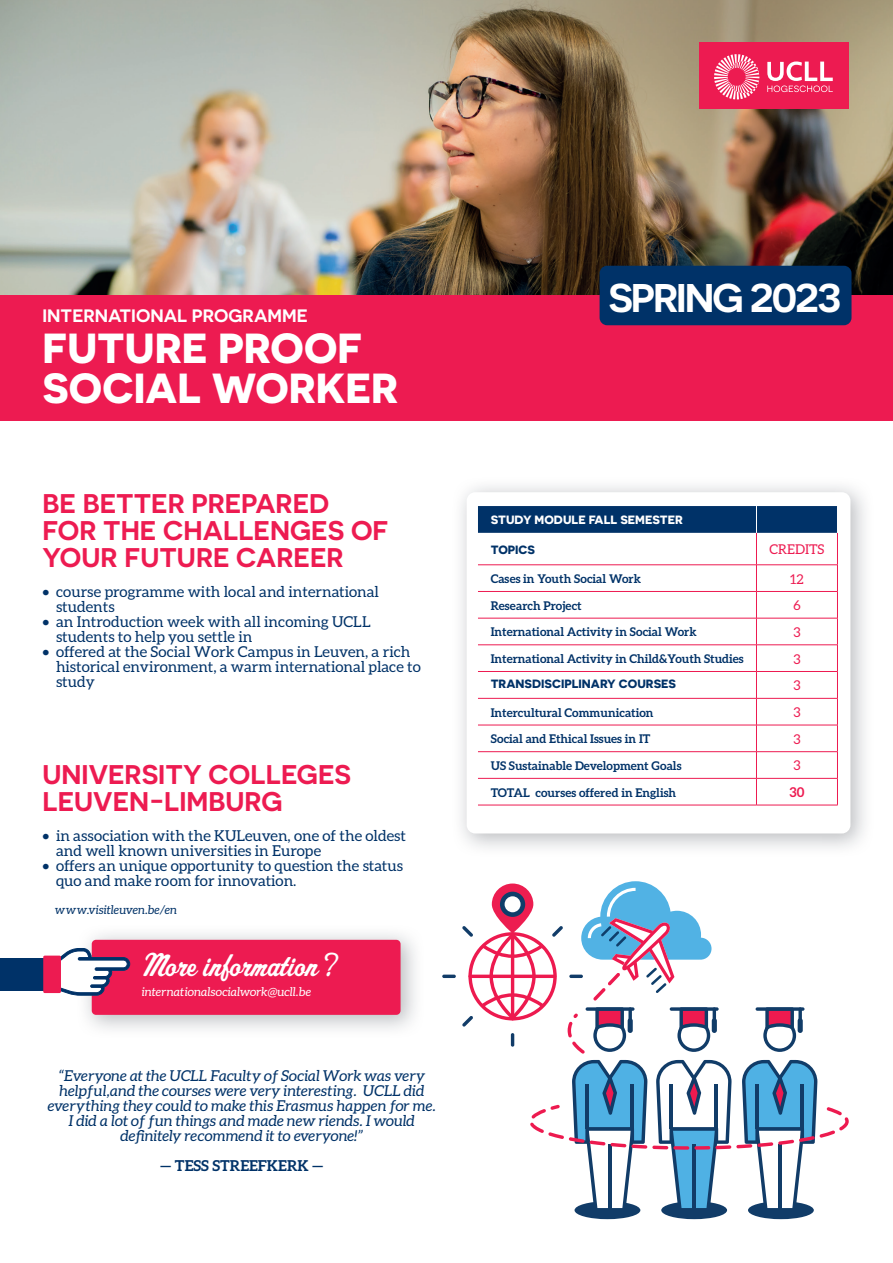
<style>
.page{position:relative;width:893px;height:1263px;background:#fff}
.page>*{position:absolute;margin:0;border:0;box-sizing:border-box;transform-origin:0 0}
.t1{font:700 42px/40.5px "Novecentosanswide";color:#fff}
.t2{font:600 40.05px "Novecentosanswide";letter-spacing:-.05em;color:#fff}
.t3{font:36px "Aktuelle";color:#fff}
.t4{font:600 27px/27px "Novecentosanswide";color:#ed1b51}
.t5{font:600 18px "Novecentosanswide";color:#fff}
.t6{font:15px/15px "Aleo";color:#003268}
.t7{font:italic 15px/15px "Aleo";color:#003268;text-align:center}
.t8{font:700 15px "Aleo";color:#003268}
.t9{font:13.5px "Aleo";color:#ed1b51}
.t10{font:700 13.5px "Aleo";color:#ed1b51}
.t11{font:700 12px "Aleo";color:#003268}
.t12{font:italic 12px "Aleo";color:#fff}
.t13{font:700 12px "Novecentosanswide";color:#003268}
.t14{font:700 12px "Novecentosanswide";color:#fff}
.t15{font:italic 12px "Aleo";letter-spacing:.015em;color:#003268}
</style>
<div class="page">
<img style="left:0;top:0;width:893px;height:296px">
<div style="left:0;top:296px;width:893px;height:125px;background:#ed1b51"></div>
<div style="left:699px;top:43px;width:150px;height:66px;background:#ed1b51"></div>
<img style="left:461px;top:486px;width:404px;height:362px">
<div style="left:467px;top:492px;width:383px;height:341px;background:#fff;border-radius:9px"></div>
<img style="left:77px;top:933px;width:339px;height:96px">
<div style="left:92px;top:940px;width:309px;height:75px;background:#ed1b51;border-radius:4px"></div>
<svg style="left:61px;top:948px;width:69px;height:47px"></svg>
<div style="left:0;top:958px;width:52px;height:33px;background:#003268"></div>
<div style="left:43px;top:955px;width:18px;height:38px;background:#ed1b51;border:3px solid #ed1b51"></div>
<div style="left:600px;top:266px;width:251px;height:59px;background:#003268;border-radius:8px"></div>
<svg style="left:478px;top:565px;width:359px;height:240px"></svg>
<hr style="left:756px;top:533px;width:1px;height:32px;background:#ed1b51">
<hr style="left:837px;top:533px;width:1px;height:32px;background:#ed1b51">
<hr style="left:478px;top:564px;width:278px;height:1px;background:#ed1b51">
<hr style="left:756px;top:564px;width:82px;height:1px;background:#ed1b51">
<hr style="left:478px;top:591px;width:278px;height:1px;background:#ed1b51">
<hr style="left:756px;top:591px;width:82px;height:1px;background:#ed1b51">
<hr style="left:478px;top:618px;width:278px;height:1px;background:#ed1b51">
<hr style="left:756px;top:618px;width:82px;height:1px;background:#ed1b51">
<hr style="left:478px;top:644px;width:278px;height:1px;background:#ed1b51">
<hr style="left:756px;top:644px;width:82px;height:1px;background:#ed1b51">
<hr style="left:478px;top:671px;width:278px;height:1px;background:#ed1b51">
<hr style="left:756px;top:671px;width:82px;height:1px;background:#ed1b51">
<hr style="left:478px;top:698px;width:278px;height:1px;background:#ed1b51">
<hr style="left:756px;top:698px;width:82px;height:1px;background:#ed1b51">
<hr style="left:478px;top:725px;width:278px;height:1px;background:#ed1b51">
<hr style="left:756px;top:725px;width:82px;height:1px;background:#ed1b51">
<hr style="left:478px;top:751px;width:278px;height:1px;background:#ed1b51">
<hr style="left:756px;top:751px;width:82px;height:1px;background:#ed1b51">
<hr style="left:478px;top:778px;width:278px;height:1px;background:#ed1b51">
<hr style="left:756px;top:778px;width:82px;height:1px;background:#ed1b51">
<svg style="left:756px;top:565px;width:1px;height:240px"></svg>
<svg style="left:837px;top:565px;width:1px;height:240px"></svg>
<hr style="left:478px;top:805px;width:278px;height:1px;background:#ed1b51">
<hr style="left:756px;top:805px;width:82px;height:1px;background:#ed1b51">
<svg style="left:478px;top:506px;width:359px;height:27px"></svg>
<div style="left:748px;top:1201px;width:66px;height:18px;background:#113c68;border-radius:50%"></div>
<div style="left:661px;top:1201px;width:66px;height:18px;background:#113c68;border-radius:50%"></div>
<div style="left:575px;top:1201px;width:65px;height:18px;background:#113c68;border-radius:50%"></div>
<svg style="left:442px;top:974px;width:14px;height:4px"></svg>
<svg style="left:670px;top:1007px;width:49px;height:4px"></svg>
<hr style="left:713px;top:1007px;width:3px;height:15px;background:#113c68;border-radius:2px">
<div style="left:712px;top:1018px;width:5px;height:15px;background:#113c68;border-radius:3px"></div>
<svg style="left:763px;top:1011px;width:33px;height:41px"></svg>
<svg style="left:756px;top:1007px;width:48px;height:4px"></svg>
<svg style="left:798px;top:1007px;width:4px;height:15px"></svg>
<div style="left:798px;top:1018px;width:5px;height:15px;background:#113c68;border-radius:3px"></div>
<svg style="left:530px;top:1060px;width:319px;height:151px"></svg>
<svg style="left:462px;top:881px;width:249px;height:172px"></svg>
<svg style="left:714px;top:54px;width:45px;height:45px"></svg>
<svg style="left:767px;top:61px;width:66px;height:31px"></svg>
<p class="t5" style="left:43px;top:305px;width:267px">INTERNATIONAL PROGRAMME</p>
<h1 class="t1" style="left:43px;top:327px;width:357px">FUTURE PROOF<br>SOCIAL WORKER</h1>
<h3 class="t4" style="left:43px;top:490px;width:347px">BE BETTER PREPARED<br>FOR THE CHALLENGES OF<br>YOUR FUTURE CAREER</h3>
<p class="t6" style="left:56px;top:584px;width:325px;text-indent:-13px">• course programme with local and international students</p>
<p class="t6" style="left:56px;top:614px;width:316px;text-indent:-14px">• an Introduction week with all incoming UCLL students to help you settle in</p>
<p class="t6" style="left:56px;top:644px;width:366px;text-indent:-13px">• offered at the Social Work Campus in Leuven, a rich historical environment, a warm international place to study</p>
<h3 class="t4" style="left:43px;top:760px;width:310px">UNIVERSITY COLLEGES<br>LEUVEN-LIMBURG</h3>
<p class="t6" style="left:56px;top:827px;width:352px;text-indent:-14px">• in association with the KULeuven, one of the oldest and well known universities in Europe</p>
<p class="t6" style="left:56px;top:857px;width:348px;text-indent:-14px">• offers an unique opportunity to question the status quo and make room for innovation.</p>
<p class="t15" style="left:55px;top:903px;width:123px">www.visitleuven.be/en</p>
<h3 class="t3" style="left:137px;top:944px;width:199px">More information?</h3>
<p class="t12" style="left:142px;top:985px;width:171px">internationalsocialwork@ucll.be</p>
<p class="t7" style="left:48px;top:1068px;width:389px">“Everyone at the UCLL Faculty of Social Work was very helpful,and the courses were very interesting. UCLL did everything they could to make this Erasmus happen for me.<br>I did a lot of fun things and made new riends. I would definitely recommend it to everyone!”</p>
<p class="t8" style="left:160px;top:1157px;width:165px">— TESS STREEFKERK —</p>
<h2 class="t2" style="left:608px;top:273px;width:234px">SPRING 2023</h2>
<p class="t14" style="left:491px;top:513px;width:194px">STUDY MODULE FALL SEMESTER</p>
<p class="t13" style="left:491px;top:542px;width:46px">TOPICS</p>
<p class="t9" style="left:769px;top:542px;width:56px">CREDITS</p>
<p class="t11" style="left:491px;top:572px;width:152px">Cases in Youth Social Work</p>
<p class="t9" style="left:790px;top:571px;width:15px">12</p>
<p class="t11" style="left:491px;top:598px;width:93px">Research Project</p>
<p class="t9" style="left:793px;top:598px;width:9px">6</p>
<p class="t11" style="left:491px;top:625px;width:207px">International Activity in Social Work</p>
<p class="t9" style="left:793px;top:624px;width:9px">3</p>
<p class="t11" style="left:491px;top:652px;width:254px">International Activity in Child&amp;Youth Studies</p>
<p class="t9" style="left:793px;top:651px;width:9px">3</p>
<p class="t13" style="left:491px;top:677px;width:187px">TRANSDISCIPLINARY COURSES</p>
<p class="t9" style="left:793px;top:678px;width:9px">3</p>
<p class="t11" style="left:491px;top:705px;width:164px">Intercultural Communication</p>
<p class="t9" style="left:793px;top:705px;width:9px">3</p>
<p class="t11" style="left:491px;top:732px;width:161px">Social and Ethical Issues in IT</p>
<p class="t9" style="left:793px;top:731px;width:9px">3</p>
<p class="t11" style="left:491px;top:759px;width:192px">US Sustainable Development Goals</p>
<p class="t9" style="left:793px;top:758px;width:9px">3</p>
<p class="t11" style="left:491px;top:785px;width:187px">TOTAL courses offered in English</p>
<p class="t10" style="left:789px;top:784px;width:16px">30</p>
</div>
